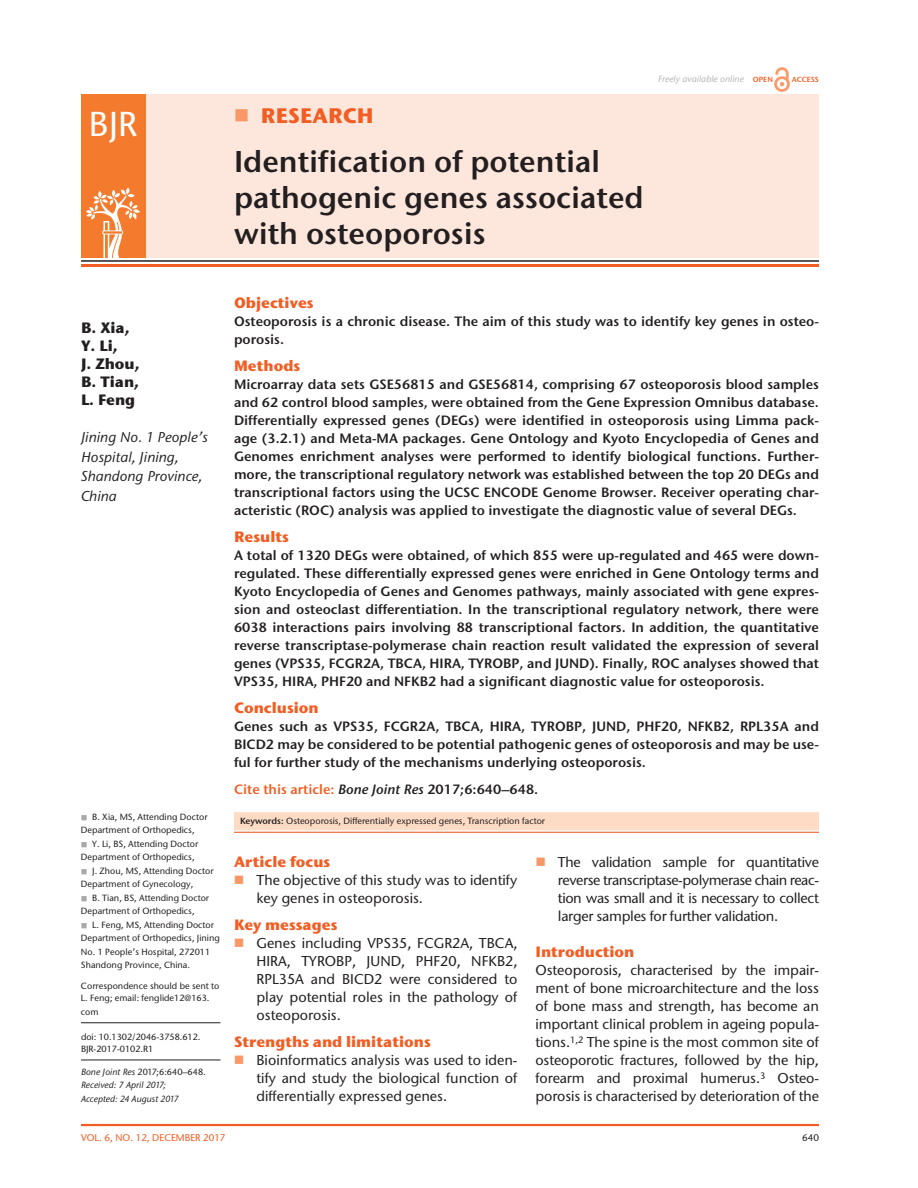
<style>
.page{position:relative;width:918px;height:1188px;background:#fff}
.page>*{position:absolute;margin:0;border:0;box-sizing:border-box;transform-origin:0 0}
.t1{font:500 34.5px "Stone Sans ITC Pro";color:#fff}
.t2{font:600 30px/36px "Stone Sans ITC Pro";color:#231f20}
.t3{font:700 21px "Stone Sans ITC Pro";color:#f25d23}
.t4{font:700 15px "Stone Sans ITC Pro";color:#f25d23}
.t5{font:700 15px/18px "Stone Sans ITC Pro";color:#231f20}
.t6{font:500 14.25px/18px "Stone Sans ITC Pro";color:#231f20;text-align:justify}
.t7{font:italic 500 14.25px/19.5px "Stone Sans ITC Pro";color:#231f20}
.t8{font:600 13.5px/18px "Stone Sans ITC Pro";color:#231f20;text-align:justify}
.t9{font:600 13.5px "Stone Sans ITC Pro";color:#f25d23}
.t10{font:500 9.75px "Stone Sans ITC Pro";color:#f25d23}
.t11{font:500 9.75px "Stone Sans ITC Pro";color:#231f20}
.t12{font:500 9px/12px "Stone Sans ITC Pro";color:#231f20}
.t13{font:italic 500 9px/13.5px "Stone Sans ITC Pro";color:#231f20}
.t14{font:italic 500 9px "Stone Sans ITC Pro";color:#b2b3b7}
.t15{font:600 7.5px "Stone Sans ITC Pro";color:#f25d23}
.s1{font-weight:600;font-style:normal;font-size:7.5px;color:#f25d23}
.s2{font-style:normal}
.s3{font-style:italic;color:#231f20}
.s4{color:#231f20}
.s5{font-weight:600}
</style>
<div class="page">
<hr style="left:81px;top:1124px;width:738px;height:2px;background:#f25d23">
<img style="left:775px;top:68px;width:15px;height:23px">
<div style="left:81px;top:94px;width:738px;height:164px;background:#fde7dc"></div>
<div style="left:81px;top:94px;width:64px;height:164px;background:#f47b2d"></div>
<svg style="left:86px;top:188px;width:54px;height:70px"></svg>
<hr style="left:81px;top:260px;width:738px;height:2px;background:#231f20">
<hr style="left:81px;top:264px;width:738px;height:3px;background:#f25d23">
<div style="left:234px;top:812px;width:585px;height:18px;background:#fddbc5"></div>
<hr style="left:234px;top:832px;width:585px;height:1px;background:#f25d23">
<hr style="left:81px;top:1060px;width:139px;height:1px;background:#231f20">
<hr style="left:81px;top:1022px;width:139px;height:1px;background:#231f20">
<h1 class="t1" style="left:89px;top:103px;width:50px">BJR</h1>
<h3 class="t3" style="left:261px;top:102px;width:68px">Researc</h3>
<h3 class="t3" style="left:357px;top:102px;width:18px">h</h3>
<h2 class="t2" style="left:234px;top:143px;width:411px">Identification of potential pathogenic genes associated with osteoporosis</h2>
<p class="t14" style="left:658px;top:73px;width:116px">Freely available online <span class="s1">open</span></p>
<p class="t15" style="left:792px;top:75px;width:29px">Access</p>
<p class="t5" style="left:81px;top:318px;width:60px">B. Xia,<br>Y. Li,<br>J. Zhou,<br>B. Tian,<br>L. Feng</p>
<p class="t7" style="left:81px;top:428px;width:129px">Jining No. 1 People’s<br>Hospital, Jining,<br>Shandong Province,<br>China</p>
<p class="t12" style="left:81px;top:810px;width:128px;line-height:13.5px;text-indent:11px">B. Xia, M S, Attending Doctor<br>Department of Orthopedics,</p>
<p class="t12" style="left:92px;top:838px;width:108px">Y. Li, BS, Attending Doctor</p>
<p class="t12" style="left:81px;top:851px;width:115px">Department of Orthopedics,</p>
<p class="t12" style="left:92px;top:865px;width:123px">J. Zhou, MS, Attending Doctor</p>
<p class="t12" style="left:81px;top:878px;width:114px">Department of Gynecology,</p>
<p class="t12" style="left:92px;top:892px;width:119px">B. Tian, BS, Attending Doctor</p>
<p class="t12" style="left:81px;top:905px;width:115px">Department of Orthopedics,</p>
<p class="t12" style="left:92px;top:919px;width:123px">L. Feng, M S, Attending Doctor</p>
<p class="t12" style="left:81px;top:932px;width:140px">Department of Orthopedics, Jining</p>
<p class="t12" style="left:81px;top:946px;width:131px">No. 1 People’s Hospital, 272011</p>
<p class="t12" style="left:81px;top:959px;width:111px">Shandong Province, China.</p>
<p class="t12" style="left:81px;top:980px;width:140px">Correspondence should be sent to<br>L. Feng; email: fenglide12@163.</p>
<p class="t12" style="left:81px;top:1006px;width:19px">com</p>
<p class="t12" style="left:81px;top:1031px;width:121px">doi: 10.1302/2046-3758.612.<br>BJR-2017-0102.R1</p>
<p class="t13" style="left:81px;top:1065px;width:126px">Bone Joint Res <span class="s2">2017;6:640–648.<br></span>Received: 7 April 2017;<br>Accepted: 24 August 2017</p>
<p class="t4" style="left:234px;top:293px;width:81px">Objectives</p>
<p class="t8" style="left:234px;top:312px;width:587px">Osteoporosis is a chronic disease. The aim of this study was to identify key genes in osteo&shy;porosis.</p>
<p class="t4" style="left:234px;top:356px;width:68px">Methods</p>
<p class="t8" style="left:234px;top:375px;width:587px">Microarray data sets GSE56815 and GSE56814, comprising 67 osteoporosis blood samples and 62 control blood samples, were obtained from the Gene Expression Omnibus database.<br>Differentially expressed genes (DEGs) were identified in osteoporosis using Limma pack&shy;age (3.2.1) and Meta-MA packages. Gene Ontology and Kyoto Encyclopedia of Genes and Genomes enrichment analyses were performed to identify biological functions. Further&shy;more, the transcriptional regulatory network was established between the top 20 DEGs and transcriptional factors using the UCSC</p>
<p class="t8" style="left:234px;top:483px;width:587px;text-indent:287px">DE Genome Browser. Receiver operating char&shy;acteristic (ROC) analysis was applied to investigate the diagnostic value of several DEGs.</p>
<p class="t4" style="left:234px;top:527px;width:56px">Results</p>
<p class="t8" style="left:234px;top:546px;width:587px">A total of 1320 DEGs were obtained, of which 855 were up-regulated and 465 were down&shy;regulated. These differentially expressed genes were enriched in Gene Ontology terms and Kyoto Encyclopedia of Genes and Genomes pathways, mainly associated with gene expres&shy;sion and osteoclast differentiation. In the transcriptional regulatory network, there were 6038 interactions pairs involving 88 transcriptional factors. In addition, the quantitative reverse transcriptase-polymerase chain reaction result validated the expression of several genes (VPS 35, FCGR2A, TBCA, HIRA, TYROBP, and JUN D). Finally, ROC analyses showed that VPS35, HIRA, PHF20 and N FKB2 had a significant diagnostic value for osteoporosis.</p>
<p class="t4" style="left:234px;top:698px;width:86px">Conclusion</p>
<p class="t8" style="left:234px;top:717px;width:586px">Genes such as VPS 35, FCGR2A, TBCA, HIRA, TYROBP, JUN D, PHF20, N FKB2, RPL35A and BICD2 may be considered to be potential pathogenic genes of osteoporosis and may be use&shy;ful for further study of the mechanisms underlying osteoporosis.</p>
<p class="t9" style="left:234px;top:781px;width:306px">Cite this article: <span class="s3">Bone Joint Res</span> <span class="s4">2017;6:640–648.</span></p>
<p class="t12" style="left:240px;top:815px;width:307px"><span class="s5">Keywords:</span> Osteoporosis, Differentially expressed genes, Transcription factor</p>
<p class="t8" style="left:484px;top:483px;width:10px">ENCO</p>
<p class="t4" style="left:234px;top:852px;width:98px">Article focus</p>
<p class="t6" style="left:256px;top:871px;width:262px">The objective of this study was to identify key genes in osteoporosis.</p>
<p class="t4" style="left:234px;top:915px;width:105px">Key messages</p>
<p class="t6" style="left:256px;top:934px;width:263px">Genes including VPS35, FCGR2A, TBCA,<br>HIRA, TYROB</p>
<p class="t6" style="left:256px;top:952px;width:262px;text-indent:88px">P, JUND, PHF20, NFKB2, RPL35A and BICD2 were considered to play potential roles in the pathology of osteoporosis.</p>
<p class="t4" style="left:234px;top:1032px;width:198px">Strengths and limitations</p>
<p class="t6" style="left:256px;top:1051px;width:263px">Bioinformatics analysis was used to iden&shy;tify and study the biological function of differentially expressed genes.</p>
<p class="t6" style="left:558px;top:853px;width:263px">The validation sample for quantitative reverse transcriptase-polymerase chain reac&shy;tion was small and it is necessary to collect larger samples for further validation.</p>
<p class="t4" style="left:536px;top:942px;width:100px">Introduction</p>
<p class="t6" style="left:535px;top:961px;width:285px">Osteoporosis, characterised by the impair&shy;ment of bone microarchitecture and the loss of bone mass and strength, has become an important clinical problem in ageing popula&shy;tions.<sup>1,2</sup> The spine is the most common site of osteoporotic fractures, followed by the hip, forearm and proximal humerus.<sup>3</sup> Osteo&shy;porosis is characterised by deterioration of the</p>
<p class="t10" style="left:81px;top:1132px;width:146px">vol. 6, NO. 12, December 2017</p>
<p class="t11" style="left:802px;top:1132px;width:18px">640</p>
</div>
